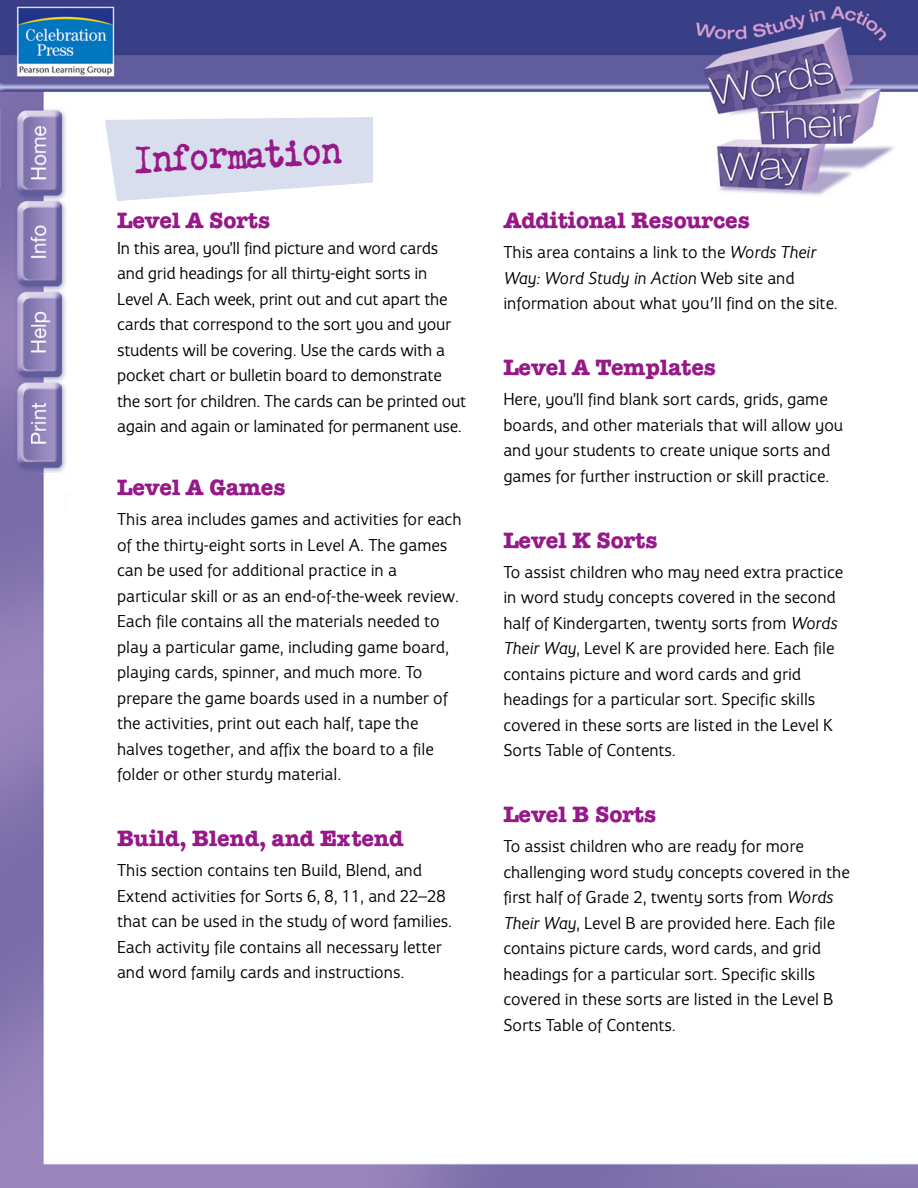
<style>
.page{position:relative;width:918px;height:1188px;background:#fff}
.page>*{position:absolute;margin:0;border:0;box-sizing:border-box;transform-origin:0 0}
.t1{font:500 34.5px "Chandler 42";color:#971888;scale:.9 1}
.t2{font:700 22.5px "American Typewriter";color:#971888}
.t3{font:18px/25.5px "Eurocrat";color:#000}
.s1{font-style:italic}
</style>
<div class="page">
<img style="left:0;top:0;width:918px;height:1188px">
<svg style="left:105px;top:114px;width:575px;height:87px;fill:#d8deed"></svg>
<div style="left:373px;top:105px;width:327px;height:88px;background:#fff"></div>
<h1 class="t1" style="left:134px;top:146px;width:231px;rotate:-2deg">Information</h1>
<p class="t2" style="left:117px;top:213px;width:155px">Level A Sorts</p>
<p class="t3" style="left:117px;top:237px;width:351px">In this area, you’ll find picture and word cards and grid headings for all thirty-eight sorts in Level A. Each week, print out and cut apart the cards that correspond to the sort you and your students will be covering. Use the cards with a pocket chart or bulletin board to demonstrate the sort for children. The cards can be printed out again and again or laminated for permanent use.</p>
<p class="t2" style="left:117px;top:480px;width:170px">Level A Games</p>
<p class="t3" style="left:117px;top:508px;width:346px">This area includes games and activities for each of the thirty-eight sorts in Level A. The games can be used for additional practice in a particular skill or as an end-of-the-week review.<br>Each file contains all the materials needed to play a particular game, including game board, playing cards, spinner, and much more. To prepare the game boards used in a number of the activities, print out each half, tape the halves together, and affix the board to a file folder or other sturdy material.</p>
<p class="t2" style="left:117px;top:831px;width:288px">Build, Blend, and Extend</p>
<p class="t3" style="left:117px;top:859px;width:336px">This section contains ten Build, Blend, and Extend activities for Sorts 6, 8, 11, and 22–28 that can be used in the study of word families.<br>Each activity file contains all necessary letter and word family cards and instructions.</p>
<p class="t2" style="left:503px;top:213px;width:248px">Additional Resources</p>
<p class="t3" style="left:503px;top:241px;width:336px">This area contains a link to the <span class="s1">Words Their<br>Way: Word Study in Action</span> Web site and information about what you'll find on the site.</p>
<p class="t2" style="left:503px;top:360px;width:214px">Level A Templates</p>
<p class="t3" style="left:503px;top:388px;width:341px">Here, you’ll find blank sort cards, grids, game boards, and other materials that will allow you and your students to create unique sorts and games for further instruction or skill practice.</p>
<p class="t2" style="left:503px;top:532px;width:156px">Level K Sorts</p>
<p class="t3" style="left:503px;top:561px;width:341px">To assist children who may need extra practice in word study concepts covered in the second half of Kindergarten, twenty sorts from <span class="s1">Words Their Way</span>, Level K are provided here. Each file contains picture and word cards and grid headings for a particular sort. Specific skills covered in these sorts are listed in the Level K Sorts Table of Contents.</p>
<p class="t2" style="left:503px;top:807px;width:154px">Level B Sorts</p>
<p class="t3" style="left:503px;top:835px;width:348px">To assist children who are ready for more challenging word study concepts covered in the first half of Grade 2, twenty sorts from <span class="s1">Words Their Way</span>, Level B are provided here. Each file contains picture cards, word cards, and grid headings for a particular sort. Specific skills covered in these sorts are listed in the Level B Sorts Table of Contents.</p>
</div>
